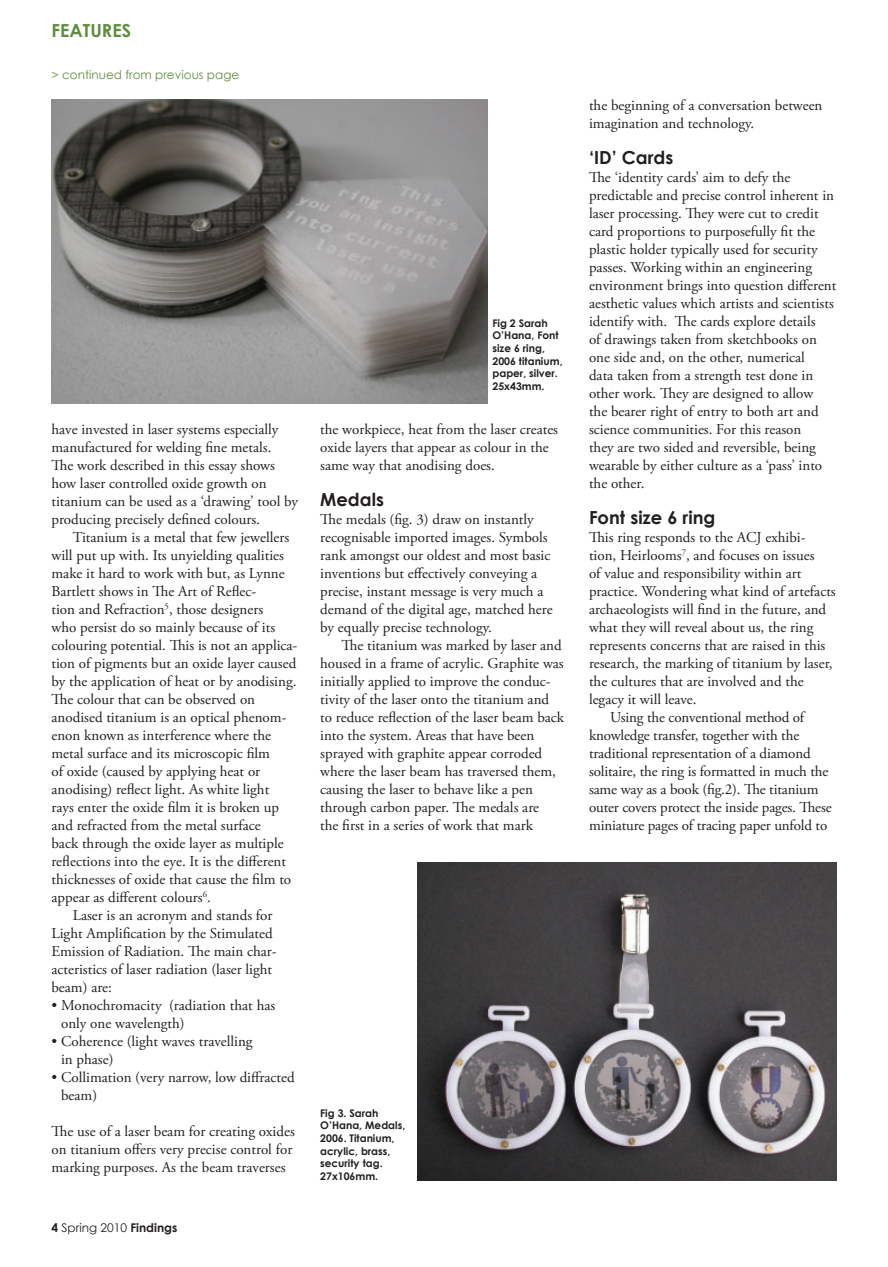
<style>
.page{position:relative;width:888px;height:1267px;background:#fff}
.page>*{position:absolute;margin:0;border:0;box-sizing:border-box;transform-origin:0 0}
.t1{font:700 18px "Century Gothic";color:#231f20}
.t2{font:700 18px "Century Gothic";color:#5e8d3e}
.t3{font:15px/18px "Adobe Garamond Pro";color:#231f20}
.t4{font:12px "Century Gothic";color:#5e8d3e}
.t5{font:12px "Century Gothic";color:#231f20}
.t6{font:700 10.5px/12.6px "Century Gothic";color:#231f20}
.s1{font-weight:700}
</style>
<div class="page">
<img style="left:417px;top:862px;width:419px;height:318px">
<img style="left:51px;top:100px;width:437px;height:304px">
<p class="t2" style="left:51px;top:19px;width:81px">FEATUREs</p>
<p class="t4" style="left:51px;top:68px;width:189px">&gt; continued from previous page</p>
<p class="t3" style="left:51px;top:421px;width:248px">have invested in laser systems especially manufactured for welding fine metals.<br>The work described in this essay shows how laser controlled oxide growth on titanium can be used as a ‘drawing’ tool by producing precisely defined colours.</p>
<p class="t3" style="left:73px;top:529px;width:218px">Titanium is a metal that few jewellers</p>
<p class="t3" style="left:51px;top:547px;width:234px">will put up with. Its unyielding qualities</p>
<p class="t3" style="left:51px;top:565px;width:235px">make it hard to work with but, as Lynne</p>
<p class="t3" style="left:51px;top:583px;width:206px">Bartlett shows in The Art of Reflec-</p>
<p class="t3" style="left:51px;top:601px;width:213px">tion and Refraction<sup>5</sup>, those designers</p>
<p class="t3" style="left:51px;top:619px;width:225px">who persist do so mainly because of its</p>
<p class="t3" style="left:51px;top:637px;width:247px">colouring potential. This is not an applica-</p>
<p class="t3" style="left:51px;top:655px;width:246px">tion of pigments but an oxide layer caused</p>
<p class="t3" style="left:51px;top:673px;width:246px">by the application of heat or by anodising.</p>
<p class="t3" style="left:51px;top:691px;width:205px">The colour that can be observed on</p>
<p class="t3" style="left:51px;top:709px;width:237px">anodised titanium is an optical phenom-</p>
<p class="t3" style="left:51px;top:727px;width:221px">enon known as interference where the</p>
<p class="t3" style="left:51px;top:745px;width:220px">metal surface and its microscopic film</p>
<p class="t3" style="left:51px;top:763px;width:210px">of oxide (caused by applying heat or</p>
<p class="t3" style="left:51px;top:781px;width:219px">anodising) reflect light. As white light</p>
<p class="t3" style="left:51px;top:799px;width:229px">rays enter the oxide film it is broken up</p>
<p class="t3" style="left:51px;top:817px;width:211px">and refracted from the metal surface</p>
<p class="t3" style="left:51px;top:835px;width:234px">back through the oxide layer as multiple</p>
<p class="t3" style="left:51px;top:853px;width:236px">reflections into the eye. It is the different</p>
<p class="t3" style="left:51px;top:871px;width:241px">thicknesses of oxide that cause the film to</p>
<p class="t3" style="left:51px;top:889px;width:161px">appear as different colours<sup>6</sup>.</p>
<p class="t3" style="left:73px;top:907px;width:201px">Laser is an acronym and stands for</p>
<p class="t3" style="left:51px;top:925px;width:223px">Light Amplification by the Stimulated</p>
<p class="t3" style="left:51px;top:943px;width:227px">Emission of Radiation. The main char-</p>
<p class="t3" style="left:51px;top:961px;width:222px">acteristics of laser radiation (laser light</p>
<p class="t3" style="left:51px;top:979px;width:62px">beam) are:</p>
<p class="t3" style="left:61px;top:997px;width:216px;text-indent:-10px">• Monochromacity (radiation that has only one wavelength)</p>
<p class="t3" style="left:61px;top:1033px;width:193px;text-indent:-10px">• Coherence (light waves travelling in phase)</p>
<p class="t3" style="left:61px;top:1069px;width:235px;text-indent:-10px">• Collimation (very narrow, low diffracted beam)</p>
<p class="t3" style="left:51px;top:1123px;width:245px">The use of a laser beam for creating oxides on titanium offers very precise control for marking purposes. As the beam traverses</p>
<p class="t5" style="left:51px;top:1219px;width:127px"><span class="s1">4</span> Spring 2010 <span class="s1">Findings</span></p>
<p class="t6" style="left:492px;top:316px;width:72px">Fig 2 sarah o’hana, Font size 6 ring,<br>2006 titanium, paper, silver.<br>25x43mm.</p>
<p class="t3" style="left:320px;top:421px;width:239px">the workpiece, heat from the laser creates oxide layers that appear as colour in the same way that anodising does.</p>
<p class="t1" style="left:320px;top:488px;width:65px">Medals</p>
<p class="t3" style="left:320px;top:511px;width:234px">The medals (fig. 3) draw on instantly recognisable imported images. Symbols rank amongst our oldest and most basic inventions but effectively conveying a precise, instant message is very much a demand of the digital age, matched here by equally precise technology.</p>
<p class="t3" style="left:320px;top:637px;width:245px;text-indent:21px">The titanium was marked by laser and housed in a frame of acrylic. Graphite was initially applied to improve the conduc&shy;tivity of the laser onto the titanium and to reduce reflection of the laser beam back into the system. Areas that have been sprayed with graphite appear corroded where the laser beam has traversed them, causing the laser to behave like a pen through carbon paper. The medals are<br>the first in a series of work that mark</p>
<p class="t6" style="left:320px;top:1106px;width:87px">Fig 3. sarah o’hana, Medals,<br>2006. Titanium, acrylic, brass, security tag.<br>27x106mm.</p>
<p class="t3" style="left:589px;top:97px;width:235px">the beginning of a conversation between imagination and technology.</p>
<p class="t1" style="left:589px;top:146px;width:86px">‘id’ Cards</p>
<p class="t3" style="left:589px;top:169px;width:249px">The ‘identity cards’ aim to defy the predictable and precise control inherent in laser processing. They were cut to credit card proportions to purposefully fit the plastic holder typically used for security passes. Working within an engineering environment brings into question different aesthetic values which artists and scientists identify with. The cards explore details<br>of drawings taken from sketchbooks on one side and, on the other, numerical<br>data taken from a strength test done in other work. They are designed to allow<br>the bearer right of entry to both art and science communities. For this reason<br>they are two sided and reversible, being wearable by either culture as a ‘pass’ into the other.</p>
<p class="t1" style="left:589px;top:506px;width:128px">Font size 6 ring</p>
<p class="t3" style="left:589px;top:529px;width:218px">This ring responds to the ACJ exhibi-</p>
<p class="t3" style="left:589px;top:547px;width:227px">tion, Heirlooms<sup>7</sup>, and focuses on issues</p>
<p class="t3" style="left:589px;top:565px;width:214px">of value and responsibility within art</p>
<p class="t3" style="left:589px;top:583px;width:248px">practice. Wondering what kind of artefacts</p>
<p class="t3" style="left:589px;top:601px;width:239px">archaeologists will find in the future, and</p>
<p class="t3" style="left:589px;top:619px;width:226px">what they will reveal about us, the ring</p>
<p class="t3" style="left:589px;top:637px;width:238px">represents concerns that are raised in this</p>
<p class="t3" style="left:589px;top:655px;width:245px">research, the marking of titanium by laser,</p>
<p class="t3" style="left:589px;top:673px;width:216px">the cultures that are involved and the</p>
<p class="t3" style="left:589px;top:691px;width:109px">legacy it will leave.</p>
<p class="t3" style="left:610px;top:709px;width:196px">Using the conventional method of</p>
<p class="t3" style="left:589px;top:727px;width:212px">knowledge transfer, together with the</p>
<p class="t3" style="left:589px;top:745px;width:223px">traditional representation of a diamond</p>
<p class="t3" style="left:589px;top:763px;width:241px">solitaire, the ring is formatted in much the</p>
<p class="t3" style="left:589px;top:781px;width:231px">same way as a book (fig.2). The titanium</p>
<p class="t3" style="left:589px;top:799px;width:244px">outer covers protect the inside pages. These</p>
<p class="t3" style="left:589px;top:817px;width:240px">miniature pages of tracing paper unfold to</p>
</div>
